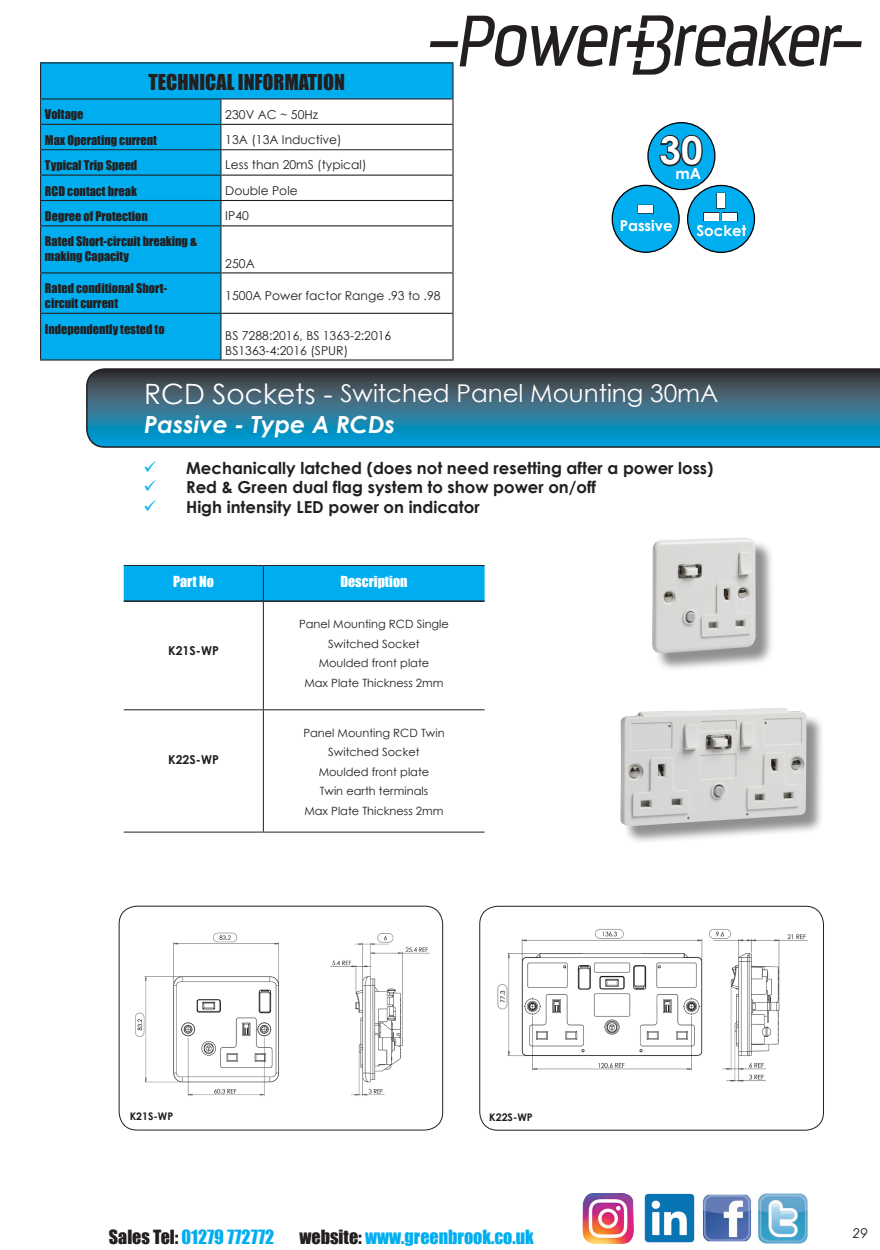
<style>
.page{position:relative;width:880px;height:1250px;background:#fff}
.page>*{position:absolute;margin:0;border:0;box-sizing:border-box;transform-origin:0 0}
.t1{font:700 57.75px "Century Gothic";color:#fff}
.t2{font:700 38.25px "Century Gothic";color:#fff}
.t3{font:24.45px "Century Gothic";color:#fff}
.t4{font:italic 700 23.55px "Century Gothic";color:#fff}
.t5{font:20.1px "Impact";color:#231f20}
.t6{font:18px "Impact";color:#00aeef}
.t7{font:700 16.5px "Century Gothic";color:#231f20}
.t8{font:700 15.3px "Century Gothic";color:#fff}
.t9{font:700 15px "Century Gothic";color:#fff}
.t10{font:13.95px "Impact";color:#fff}
.t11{font:italic 13.5px "Century Gothic";color:#231f20}
.t12{font:12.3px/15px "Impact";color:#231f20}
.t13{font:12.3px "Century Gothic";color:#231f20}
.t14{font:700 12.3px "Century Gothic";color:#231f20}
.t15{font:11.4px "Century Gothic";color:#231f20}
.t16{font:700 10.5px "Century Gothic";color:#231f20}
.s1{font-size:28.05px}
.s2{color:#00aeef}
.s3{color:#231f20}
</style>
<div class="page">
<svg style="left:430px;top:15px;width:431px;height:60px"></svg>
<div style="left:124px;top:566px;width:360px;height:34px;background:#00aeef"></div>
<hr style="left:264px;top:600px;width:220px;height:2px;background:#231f20">
<hr style="left:124px;top:600px;width:139px;height:2px;background:#231f20">
<hr style="left:124px;top:565px;width:139px;height:1px;background:#231f20">
<hr style="left:263px;top:565px;width:221px;height:1px;background:#231f20">
<hr style="left:124px;top:831px;width:139px;height:1px;background:#231f20">
<hr style="left:263px;top:831px;width:221px;height:1px;background:#231f20">
<hr style="left:263px;top:566px;width:1px;height:35px;background:#231f20">
<hr style="left:263px;top:601px;width:1px;height:108px;background:#231f20">
<hr style="left:263px;top:710px;width:1px;height:121px;background:#231f20">
<hr style="left:124px;top:709px;width:139px;height:1px;background:#231f20">
<hr style="left:263px;top:709px;width:221px;height:1px;background:#231f20">
<div style="left:654px;top:539px;width:120px;height:132px;background:#231f20;opacity:.5"></div>
<img style="left:652px;top:537px;width:103px;height:116px">
<div style="left:622px;top:710px;width:203px;height:134px;background:#231f20;opacity:.5"></div>
<img style="left:620px;top:708px;width:186px;height:118px">
<svg style="left:86px;top:368px;width:793px;height:80px;background:#2b6e89"></svg>
<img style="left:135px;top:932px;width:295px;height:164px">
<div style="left:119px;top:905px;width:324px;height:225px;border:1px solid #231f20;border-radius:18px"></div>
<img style="left:497px;top:929px;width:311px;height:154px">
<div style="left:479px;top:905px;width:344px;height:225px;border:1px solid #231f20;border-radius:18px"></div>
<div style="left:41px;top:63px;width:412px;height:36px;background:#00aeef"></div>
<div style="left:41px;top:99px;width:179px;height:260px;background:#00aeef"></div>
<svg style="left:221px;top:99px;width:231px;height:260px"></svg>
<hr style="left:40px;top:62px;width:181px;height:1px;background:#231f20">
<hr style="left:40px;top:63px;width:1px;height:35px;background:#231f20">
<hr style="left:221px;top:62px;width:232px;height:1px;background:#231f20">
<hr style="left:452px;top:63px;width:1px;height:35px;background:#231f20">
<hr style="left:221px;top:98px;width:232px;height:1px;background:#231f20">
<hr style="left:41px;top:124px;width:179px;height:1px;background:#231f20">
<hr style="left:221px;top:124px;width:232px;height:1px;background:#231f20">
<hr style="left:40px;top:174px;width:181px;height:2px;background:#231f20">
<hr style="left:221px;top:174px;width:232px;height:2px;background:#231f20">
<hr style="left:40px;top:200px;width:181px;height:1px;background:#231f20">
<hr style="left:221px;top:200px;width:232px;height:1px;background:#231f20">
<svg style="left:452px;top:99px;width:1px;height:126px"></svg>
<hr style="left:40px;top:225px;width:181px;height:1px;background:#231f20">
<hr style="left:40px;top:226px;width:1px;height:46px;background:#231f20">
<hr style="left:221px;top:225px;width:232px;height:1px;background:#231f20">
<hr style="left:220px;top:226px;width:1px;height:46px;background:#231f20">
<hr style="left:452px;top:226px;width:1px;height:46px;background:#231f20">
<hr style="left:40px;top:272px;width:181px;height:1px;background:#231f20">
<hr style="left:40px;top:273px;width:1px;height:40px;background:#231f20">
<hr style="left:221px;top:272px;width:232px;height:1px;background:#231f20">
<hr style="left:220px;top:273px;width:1px;height:40px;background:#231f20">
<hr style="left:452px;top:273px;width:1px;height:40px;background:#231f20">
<hr style="left:40px;top:313px;width:181px;height:1px;background:#231f20">
<hr style="left:40px;top:314px;width:1px;height:45px;background:#231f20">
<hr style="left:221px;top:313px;width:232px;height:1px;background:#231f20">
<hr style="left:220px;top:314px;width:1px;height:45px;background:#231f20">
<hr style="left:452px;top:314px;width:1px;height:45px;background:#231f20">
<hr style="left:40px;top:359px;width:181px;height:1px;background:#231f20">
<hr style="left:221px;top:359px;width:232px;height:1px;background:#231f20">
<hr style="left:40px;top:149px;width:181px;height:1px;background:#231f20">
<hr style="left:221px;top:149px;width:231px;height:1px;background:#231f20">
<svg style="left:40px;top:99px;width:1px;height:126px"></svg>
<svg style="left:220px;top:99px;width:1px;height:126px"></svg>
<hr style="left:40px;top:98px;width:181px;height:1px;background:#231f20">
<div style="left:648px;top:123px;width:66px;height:66px;background:#00aeef;border-radius:50%"></div>
<div style="left:647px;top:122px;width:68px;height:68px;border:1px solid #000;border-radius:50%"></div>
<svg style="left:659px;top:134px;width:44px;height:33px"></svg>
<div style="left:687px;top:185px;width:67px;height:67px;background:#00aeef;border-radius:50%"></div>
<div style="left:686px;top:185px;width:69px;height:68px;border:1px solid #000;border-radius:50%"></div>
<div style="left:703px;top:212px;width:16px;height:9px;border:2px solid #231f20"></div>
<div style="left:721px;top:212px;width:16px;height:9px;border:2px solid #231f20"></div>
<div style="left:716px;top:193px;width:9px;height:16px;border:2px solid #231f20"></div>
<div style="left:612px;top:185px;width:67px;height:67px;background:#00aeef;border-radius:50%"></div>
<div style="left:611px;top:185px;width:68px;height:68px;border:1px solid #000;border-radius:50%"></div>
<div style="left:637px;top:205px;width:16px;height:9px;border:2px solid #231f20"></div>
<img style="left:582px;top:1193px;width:52px;height:50px">
<img style="left:644px;top:1193px;width:51px;height:50px">
<img style="left:702px;top:1194px;width:50px;height:48px">
<img style="left:757px;top:1193px;width:51px;height:50px">
<p class="t5" style="left:149px;top:66px;width:198px">TECHNICAL INFORMATION</p>
<p class="t12" style="left:45px;top:107px;width:40px">Voltage</p>
<p class="t13" style="left:225px;top:107px;width:94px">230V AC ~ 50Hz</p>
<p class="t12" style="left:45px;top:132px;width:113px">Max Operating current</p>
<p class="t13" style="left:225px;top:132px;width:118px">13A (13A Inductive)</p>
<p class="t12" style="left:45px;top:157px;width:94px">Typical Trip Speed</p>
<p class="t13" style="left:225px;top:157px;width:143px">Less than 20mS (typical)</p>
<p class="t12" style="left:45px;top:183px;width:93px">RCD contact break</p>
<p class="t13" style="left:225px;top:183px;width:74px">Double Pole</p>
<p class="t12" style="left:45px;top:208px;width:104px">Degree of Protection</p>
<p class="t13" style="left:225px;top:208px;width:25px">IP40</p>
<p class="t12" style="left:45px;top:234px;width:154px">Rated Short-circuit breaking &amp; making Capacity</p>
<p class="t13" style="left:225px;top:256px;width:31px">250A</p>
<p class="t12" style="left:45px;top:281px;width:124px">Rated conditional Short-</p>
<p class="t12" style="left:45px;top:296px;width:75px">circuit current</p>
<p class="t13" style="left:225px;top:288px;width:217px">1500A Power factor Range .93 to .98</p>
<p class="t12" style="left:45px;top:321px;width:121px">Independently tested to</p>
<p class="t13" style="left:225px;top:328px;width:167px">BS 7288:2016, BS 1363-2:2016</p>
<p class="t13" style="left:225px;top:343px;width:124px">BS1363-4:2016 (SPUR)</p>
<p class="t2" style="left:659px;top:126px;width:44px">30</p>
<p class="t8" style="left:675px;top:164px;width:27px">mA</p>
<p class="t1" style="left:633px;top:167px;width:26px">-</p>
<p class="t9" style="left:619px;top:216px;width:55px">Passive</p>
<p class="t1" style="left:678px;top:213px;width:26px;rotate:-90deg">-</p>
<p class="t1" style="left:698px;top:175px;width:45px">--</p>
<p class="t9" style="left:696px;top:221px;width:51px">Socket</p>
<p class="t3" style="left:144px;top:378px;width:575px"><span class="s1">RCD Sockets -</span> Switched Panel Mounting 30mA</p>
<p class="t4" style="left:144px;top:409px;width:252px">Passive - Type A RCDs</p>
<p class="t7" style="left:143px;top:457px;width:571px"><span class="s2">✓</span> Mechanically latched (does not need resetting after a power loss)</p>
<p class="t7" style="left:143px;top:477px;width:454px"><span class="s2">✓</span> Red &amp; Green dual flag system to show power on/off</p>
<p class="t7" style="left:143px;top:497px;width:337px"><span class="s2">✓</span> High intensity LED power on indicator</p>
<p class="t10" style="left:173px;top:570px;width:42px">Part No</p>
<p class="t10" style="left:340px;top:570px;width:69px">Description</p>
<p class="t14" style="left:168px;top:643px;width:52px">K21S-WP</p>
<p class="t14" style="left:168px;top:751px;width:52px">K22S-WP</p>
<p class="t15" style="left:299px;top:617px;width:151px">Panel Mounting RCD Single</p>
<p class="t15" style="left:328px;top:636px;width:93px">Switched Socket</p>
<p class="t15" style="left:318px;top:656px;width:112px">Moulded front plate</p>
<p class="t15" style="left:304px;top:675px;width:141px">Max Plate Thickness 2mm</p>
<p class="t15" style="left:303px;top:725px;width:143px">Panel Mounting RCD Twin</p>
<p class="t15" style="left:328px;top:745px;width:93px">Switched Socket</p>
<p class="t15" style="left:318px;top:764px;width:112px">Moulded front plate</p>
<p class="t15" style="left:319px;top:784px;width:110px">Twin earth terminals</p>
<p class="t15" style="left:304px;top:803px;width:141px">Max Plate Thickness 2mm</p>
<p class="t16" style="left:130px;top:1109px;width:45px">K21S-WP</p>
<p class="t16" style="left:489px;top:1110px;width:45px">K22S-WP</p>
<h3 class="t6" style="left:109px;top:1223px;width:167px"><span class="s3">Sales Tel:</span> 01279 772772</h3>
<h3 class="t6" style="left:299px;top:1223px;width:236px"><span class="s3">website:</span> www.greenbrook.co.uk</h3>
<p class="t11" style="left:852px;top:1224px;width:16px">29</p>
</div>
